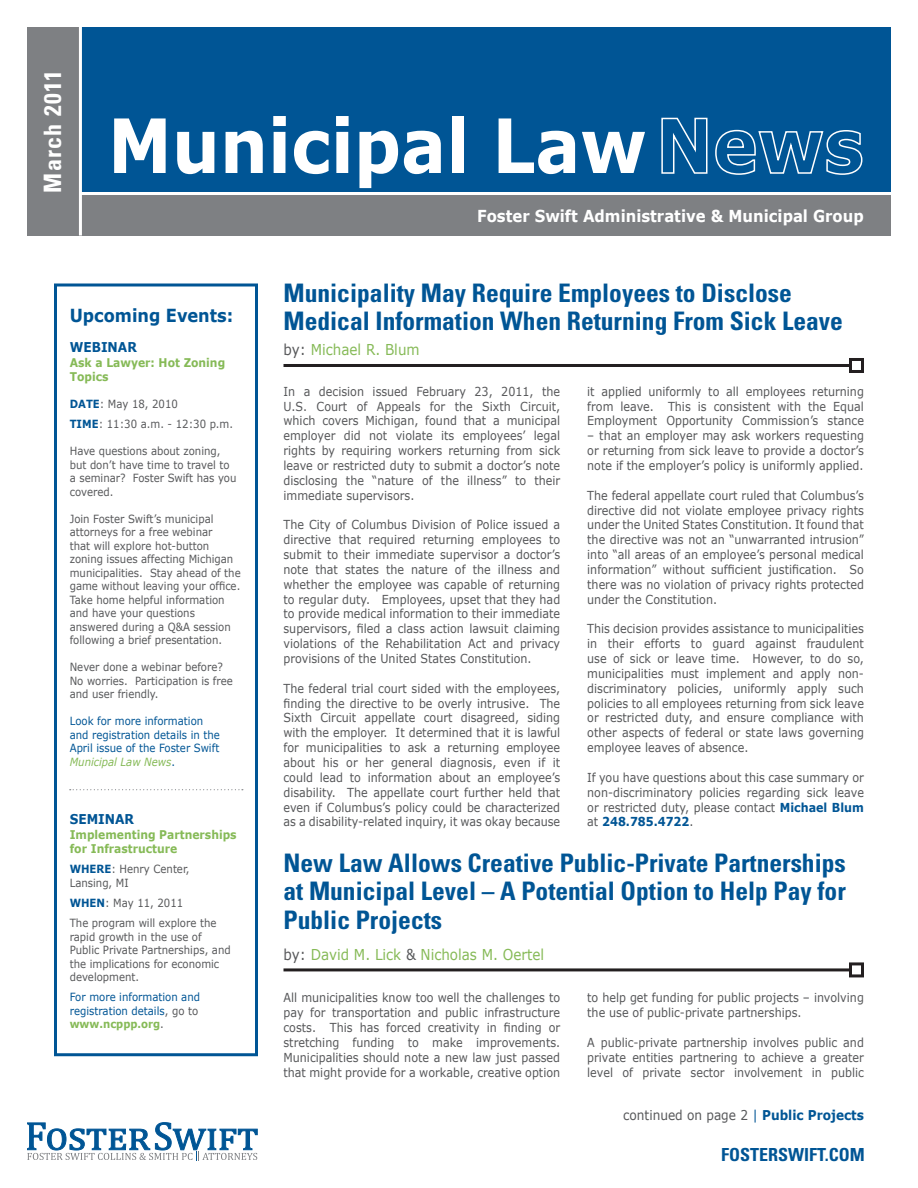
<style>
.page{position:relative;width:918px;height:1188px;background:#fff}
.page>*{position:absolute;margin:0;border:0;box-sizing:border-box;transform-origin:0 0}
.t1{font:700 75px "Verdana";color:#fff;scale:.9 1}
.t2{font:700 condensed 25.5px/28.5px "Univers LT Std";color:#005595}
.t3{font:700 condensed 24px "Univers LT Std";letter-spacing:.05em;color:#fff}
.t4{font:700 condensed 18px "Univers LT Std";color:#005595}
.t5{font:700 18px "Verdana";color:#005595;scale:.9 1}
.t6{font:700 16.5px "Verdana";color:#fff;scale:.9 1}
.t7{font:15px "Verdana";color:#86ba57;scale:.9 1}
.t8{font:13.5px "Verdana";color:#57585a;scale:.9 1}
.t9{font:700 13.5px "Verdana";color:#005595;scale:.9 1}
.t10{font:12.3px/14.9px "Verdana";color:#57585a;text-align:justify;scale:.9 1}
.t11{font:700 12px/14.4px "Verdana";color:#86ba57;scale:.9 1}
.t12{font:11.25px/13.5px "Verdana";color:#57585a;scale:.9 1}
.t13{font:11.25px/13.5px "Verdana";color:#005595;scale:.9 1}
.t14{font:700 11.25px "Verdana";color:#86ba57;scale:.9 1}
.s1{font-weight:700;color:#005595}
.s2{font-style:italic;color:#86ba57}
.s3{color:#57585a}
.s4{font-weight:400;color:#57585a}
.s5{color:#005595}
</style>
<div class="page">
<div style="left:81px;top:27px;width:810px;height:165px;background:#005595"></div>
<div style="left:81px;top:195px;width:810px;height:41px;background:#7e8083"></div>
<div style="left:27px;top:27px;width:53px;height:209px;background:#7e8083"></div>
<div style="left:54px;top:284px;width:204px;height:772px;border:3px solid #005595"></div>
<hr style="left:79px;top:27px;width:3px;height:209px;background:#fff">
<svg style="left:27px;top:1122px;width:231px;height:39px"></svg>
<svg style="left:661px;top:117px;width:47px;height:57px"></svg>
<svg style="left:715px;top:129px;width:148px;height:46px"></svg>
<hr style="left:284px;top:364px;width:566px;height:3px;background:#231f20">
<div style="left:849px;top:358px;width:15px;height:15px;border:3px solid #231f20"></div>
<hr style="left:284px;top:968px;width:566px;height:3px;background:#231f20">
<div style="left:849px;top:962px;width:15px;height:15px;border:3px solid #231f20"></div>
<svg style="left:70px;top:789px;width:173px;height:1px"></svg>
<p class="t3" style="left:38px;top:193px;width:124px;rotate:-90deg">March 2011</p>
<p class="t1" style="left:108px;top:98px;width:600px">Municipal Law</p>
<p class="t6" style="left:477px;top:205px;width:431px">Foster Swift Administrative &amp; Municipal Group</p>
<p class="t5" style="left:70px;top:304px;width:183px">Upcoming Events:</p>
<p class="t9" style="left:70px;top:339px;width:76px">WEBINAR</p>
<p class="t11" style="left:70px;top:355px;width:174px">Ask a Lawyer: Hot Zoning<br>Topics</p>
<p class="t12" style="left:70px;top:397px;width:122px"><span class="s1">DATE</span>: May 18, 2010</p>
<p class="t12" style="left:70px;top:417px;width:183px"><span class="s1">TIME</span>: 11:30 a.m. - 12:30 p.m.</p>
<p class="t12" style="left:70px;top:444px;width:187px">Have questions about zoning, but don’t have time to travel to a seminar? Foster Swift has you covered.</p>
<p class="t12" style="left:70px;top:511px;width:191px">Join Foster Swift’s municipal attorneys for a free webinar<br>that will explore hot-button zoning issues affecting Michigan municipalities. Stay ahead of the game without leaving your office.<br>Take home helpful information and have your questions answered during a Q&amp;A session following a brief presentation.</p>
<p class="t12" style="left:70px;top:660px;width:183px">Never done a webinar before?<br>No worries. Participation is free and user friendly.</p>
<p class="t13" style="left:70px;top:714px;width:168px">Look for more information and registration details in the<br>April issue of the Foster Swift<br><span class="s2">Municipal Law News</span>.</p>
<p class="t9" style="left:70px;top:811px;width:73px">SEMINAR</p>
<p class="t11" style="left:70px;top:827px;width:187px">Implementing Partnerships for Infrastructure</p>
<p class="t12" style="left:70px;top:862px;width:135px"><span class="s1">WHERE</span>: Henry Center,</p>
<p class="t12" style="left:70px;top:875px;width:67px">Lansing, MI</p>
<p class="t12" style="left:70px;top:896px;width:128px"><span class="s1">WHEN</span>: May 11, 2011</p>
<p class="t12" style="left:70px;top:916px;width:180px">The program will explore the rapid growth in the use of<br>Public Private Partnerships, and the implications for economic development.</p>
<p class="t13" style="left:70px;top:990px;width:146px">For more information and registration details<span class="s3">, go to</span></p>
<p class="t14" style="left:70px;top:1017px;width:106px">www.ncppp.org<span class="s4">.</span></p>
<p class="t2" style="left:284px;top:279px;width:561px">Municipality May Require Employees to Disclose<br>Medical Information When Returning From Sick Leave</p>
<p class="t7" style="left:284px;top:340px;width:153px"><span class="s3">by:</span> Michael R. Blum</p>
<p class="t10" style="left:284px;top:383px;width:309px">In a decision issued February 23, 2011, the U.S. Court of Appeals for the Sixth Circuit, which covers Michigan, found that a municipal employer did not violate its employees’ legal rights by requiring workers returning from sick leave or restricted duty to submit a doctor’s note disclosing the “nature of the illness” to their immediate supervisors.</p>
<p class="t10" style="left:284px;top:517px;width:309px">The City of Columbus Division of Police issued a directive that required returning employees to submit to their immediate supervisor a doctor’s note that states the nature of the illness and whether the employee was capable of returning to regular duty. Employees, upset that they had to provide medical information to their immediate supervisors, filed a class action lawsuit claiming violations of the Rehabilitation Act and privacy provisions of the United States Constitution.</p>
<p class="t10" style="left:284px;top:680px;width:309px">The federal trial court sided with the employees, finding the directive to be overly intrusive. The Sixth Circuit appellate court disagreed, siding with the employer. It determined that it is lawful for municipalities to ask a returning employee about his or her general diagnosis, even if it could lead to information about an employee’s disability. The appellate court further held that even if Columbus’s policy could be characterized as a disability-related inquiry, it was okay because</p>
<p class="t10" style="left:587px;top:383px;width:309px">it applied uniformly to all employees returning from leave. This is consistent with the Equal Employment Opportunity Commission’s stance</p>
<p class="t10" style="left:587px;top:428px;width:309px">– that an employer may ask workers requesting or returning from sick leave to provide a doctor’s note if the employer’s policy is uniformly applied.</p>
<p class="t10" style="left:587px;top:487px;width:309px">The federal appellate court ruled that Columbus’s directive did not violate employee privacy rights under the United States Constitution. It found that the directive was not an “unwarranted intrusion” into “all areas of an employee’s personal medical information” without sufficient justification. So there was no violation of privacy rights protected under the Constitution.</p>
<p class="t10" style="left:587px;top:621px;width:309px">This decision provides assistance to municipalities in their efforts to guard against fraudulent use of sick or leave time. However, to do so, municipalities must implement and apply non&shy;discriminatory policies, uniformly apply such policies to all employees returning from sick leave or restricted duty, and ensure compliance with other aspects of federal or state laws governing employee leaves of absence.</p>
<p class="t10" style="left:587px;top:770px;width:309px">If you have questions about this case summary or non-discriminatory policies regarding sick leave or restricted duty, please contact <span class="s1">Michael Blum </span>at <span class="s1">248.785.4722</span>.</p>
<p class="t2" style="left:284px;top:848px;width:564px;text-align:justify">New Law Allows Creative Public-Private Partnerships at Municipal Level – A Potential Option to Help Pay for Public Projects</p>
<p class="t7" style="left:284px;top:945px;width:291px"><span class="s3">by:</span> David M. Lick <span class="s3">&amp;</span> Nicholas M. Oertel</p>
<p class="t10" style="left:284px;top:990px;width:309px">All municipalities know too well the challenges to pay for transportation and public infrastructure costs. This has forced creativity in finding or stretching funding to make improvements.<br>Municipalities should note a new law just passed that might provide for a workable, creative option</p>
<p class="t10" style="left:587px;top:990px;width:309px">to help get funding for public projects – involving the use of public-private partnerships.</p>
<p class="t10" style="left:587px;top:1035px;width:309px">A public-private partnership involves public and private entities partnering to achieve a greater level of private sector involvement in public</p>
<p class="t8" style="left:623px;top:1106px;width:269px">continued on page 2 <span class="s5">|</span> <span class="s1">Public Projects</span></p>
<p class="t4" style="left:721px;top:1144px;width:145px">FOSTERSWIFT.COM</p>
</div>
